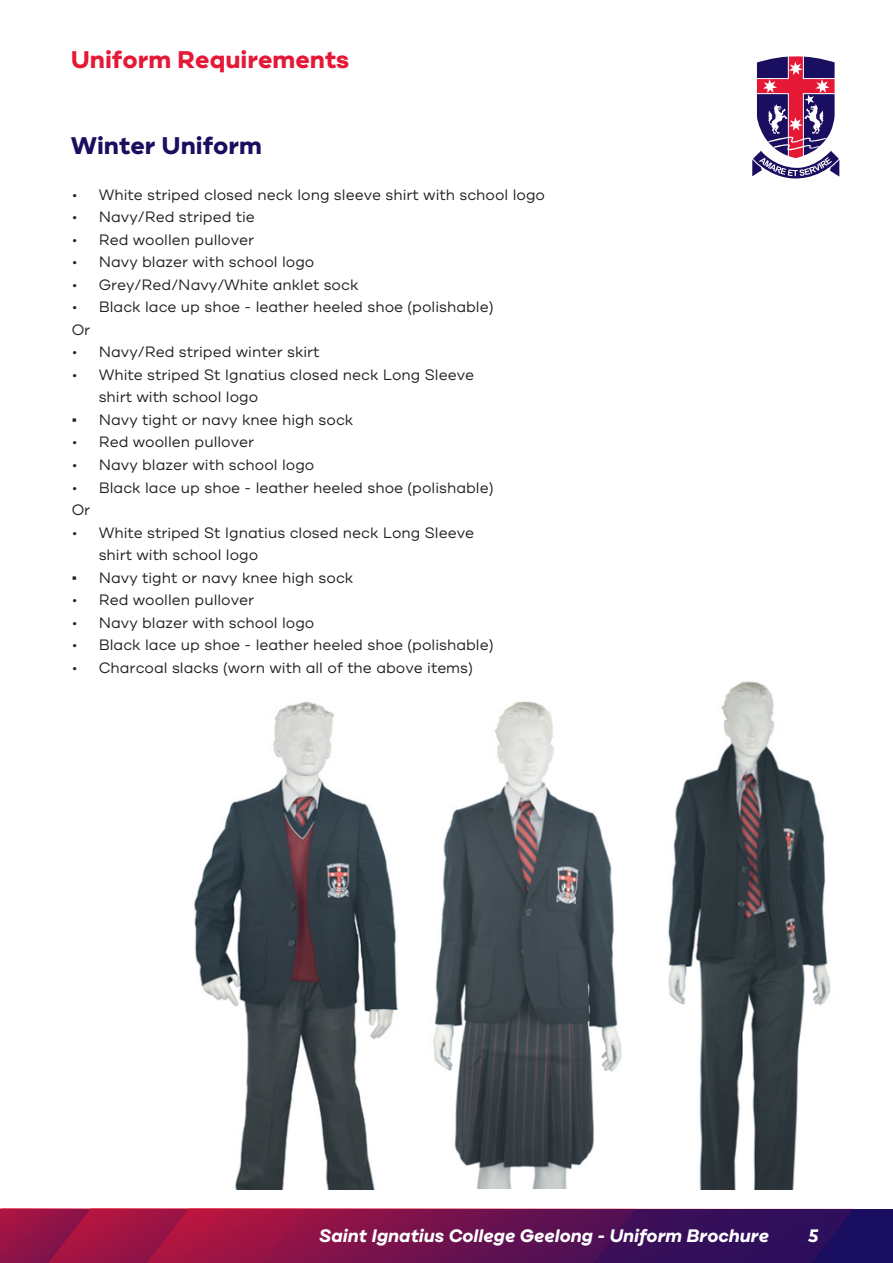
<style>
.page{position:relative;width:893px;height:1263px;background:#fff}
.page>*{position:absolute;margin:0;border:0;box-sizing:border-box;transform-origin:0 0}
.t1{font:700 24px "Cardium A";color:#e51836}
.t2{font:700 24px "Cardium A";color:#1a0e60}
.t3{font:italic 700 18px "Cardium A";color:#fff}
.t4{font:15px/22.5px "Cardium A";color:#231f20}
.s1{font-family:"Times New Roman"}
</style>
<div class="page">
<svg style="left:664px;top:1209px;width:226px;height:54px;background:#2b0e5b"></svg>
<svg style="left:0;top:1209px;width:664px;height:54px;background:#80124a"></svg>
<svg style="left:752px;top:56px;width:88px;height:123px"></svg>
<img style="left:194px;top:701px;width:204px;height:488px">
<img style="left:433px;top:701px;width:189px;height:487px">
<img style="left:668px;top:681px;width:163px;height:508px">
<p class="t1" style="left:71px;top:44px;width:280px">Uniform Requirements</p>
<p class="t2" style="left:71px;top:131px;width:193px">Winter Uniform</p>
<p class="t4" style="left:72px;top:183px;width:475px">• White striped closed neck long sleeve shirt with school logo</p>
<p class="t4" style="left:72px;top:206px;width:185px">• Navy/Red striped tie</p>
<p class="t4" style="left:72px;top:228px;width:184px">• Red woollen pullover</p>
<p class="t4" style="left:72px;top:251px;width:244px">• Navy blazer with school logo</p>
<p class="t4" style="left:72px;top:273px;width:288px">• Grey/Red/Navy/White anklet sock</p>
<p class="t4" style="left:72px;top:296px;width:423px">• Black lace up shoe - leather heeled shoe (polishable)<br>Or</p>
<p class="t4" style="left:72px;top:341px;width:249px">• Navy/Red striped winter skirt</p>
<p class="t4" style="left:99px;top:363px;width:377px;text-indent:-27px">• White striped St Ignatius closed neck Long Sleeve shirt with school logo</p>
<p class="t4" style="left:72px;top:408px;width:283px"><span class="s1">▪</span> Navy tight or navy knee high sock</p>
<p class="t4" style="left:72px;top:431px;width:184px">• Red woollen pullover</p>
<p class="t4" style="left:72px;top:453px;width:244px">• Navy blazer with school logo</p>
<p class="t4" style="left:72px;top:476px;width:423px">• Black lace up shoe - leather heeled shoe (polishable)<br>Or</p>
<p class="t4" style="left:99px;top:521px;width:377px;text-indent:-27px">• White striped St Ignatius closed neck Long Sleeve shirt with school logo</p>
<p class="t4" style="left:72px;top:566px;width:283px"><span class="s1">▪</span> Navy tight or navy knee high sock</p>
<p class="t4" style="left:72px;top:588px;width:184px">• Red woollen pullover</p>
<p class="t4" style="left:72px;top:611px;width:244px">• Navy blazer with school logo</p>
<p class="t4" style="left:72px;top:633px;width:423px">• Black lace up shoe - leather heeled shoe (polishable)</p>
<p class="t4" style="left:72px;top:656px;width:403px">• Charcoal slacks (worn with all of the above items)</p>
<p class="t3" style="left:319px;top:1224px;width:451px">Saint Ignatius College Geelong - Uniform Brochure</p>
<p class="t3" style="left:808px;top:1224px;width:12px">5</p>
</div>
